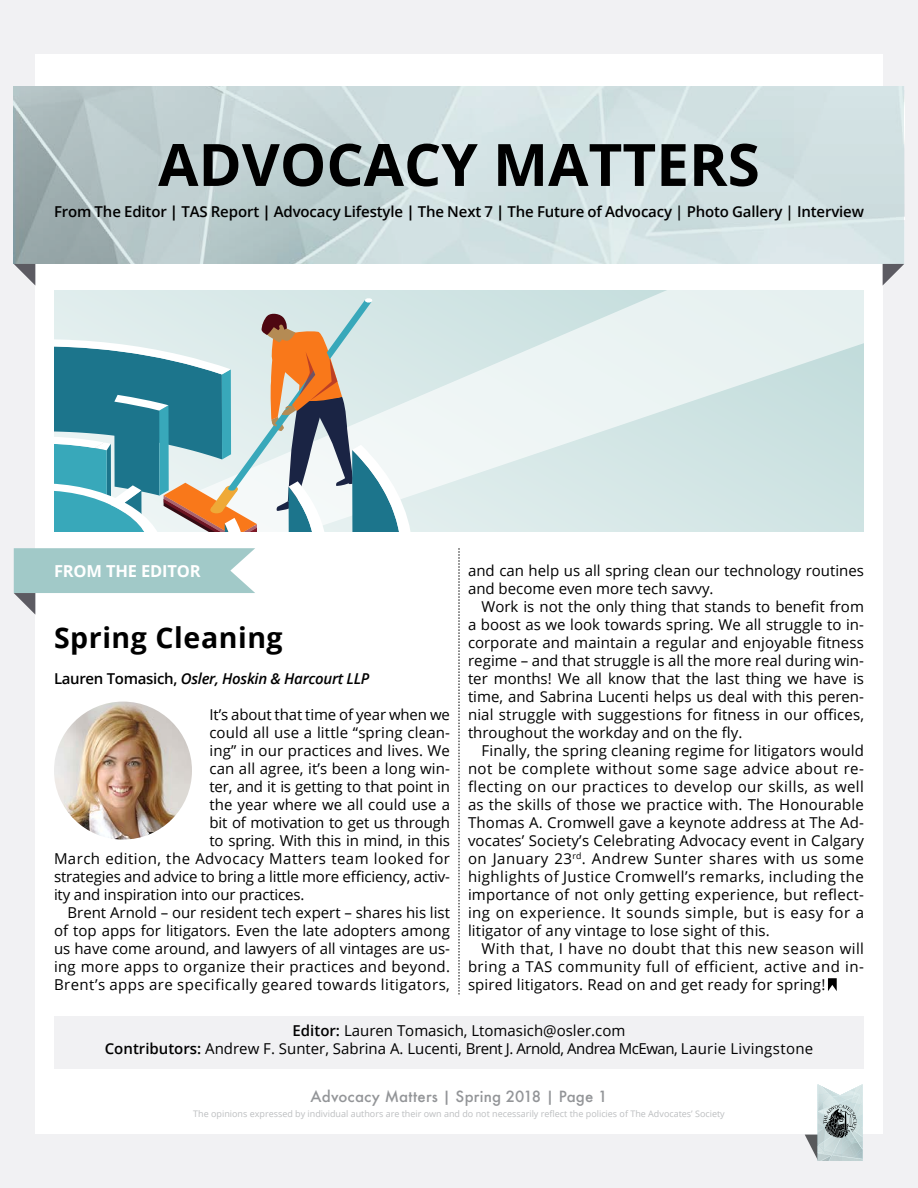
<style>
.page{position:relative;width:918px;height:1188px;background:#f1f1f3}
.page>*{position:absolute;margin:0;border:0;box-sizing:border-box;transform-origin:0 0}
.t1{font:700 58.5px "Open Sans";color:#000}
.t2{font:700 28.5px "Open Sans";letter-spacing:.02em;color:#000}
.t3{font:700 16.5px "Open Sans";letter-spacing:-.01em;color:#fff}
.t4{font:15px/18px "Open Sans";color:#000;text-align:justify}
.t5{font:15px "Open Sans";letter-spacing:.03em;color:#000}
.t6{font:600 15px "Open Sans";letter-spacing:-.01em;color:#000}
.t7{font:15px "Open Sans";letter-spacing:.02em;color:#000}
.t8{font:italic 600 15px "Open Sans";letter-spacing:-.02em;color:#000}
.t9{font:500 15px "Futura";letter-spacing:.015em;color:#939598}
.t10{font:9px "Open Sans";color:#bcbec0}
.s1{font-weight:700}
.s2{font-style:normal}
.s3{font-weight:600}
</style>
<div class="page">
<div style="left:35px;top:54px;width:848px;height:1080px;background:#fff"></div>
<svg style="left:14px;top:86px;width:890px;height:178px;background:#c7d7d9"></svg>
<svg style="left:14px;top:264px;width:21px;height:21px"></svg>
<svg style="left:883px;top:264px;width:21px;height:21px"></svg>
<svg style="left:805px;top:1084px;width:58px;height:77px"></svg>
<svg style="left:14px;top:548px;width:241px;height:67px"></svg>
<svg style="left:459px;top:548px;width:1px;height:446px"></svg>
<svg style="left:828px;top:978px;width:9px;height:13px"></svg>
<div style="left:54px;top:1016px;width:810px;height:52px;background:#f1f1f3"></div>
<img style="left:54px;top:702px;width:138px;height:138px;border-radius:69px">
<svg style="left:164px;top:291px;width:700px;height:240px;background:#dbeaea"></svg>
<svg style="left:54px;top:298px;width:373px;height:233px"></svg>
<svg style="left:54px;top:339px;width:276px;height:192px"></svg>
<h1 class="t1" style="left:158px;top:123px;width:603px">ADVOCACY MATTERS</h1>
<p class="t6" style="left:54px;top:202px;width:812px">From The Editor <span class="s1">|</span> TAS Report <span class="s1">|</span> Advocacy Lifestyle <span class="s1">|</span> The Next 7 <span class="s1">|</span> The Future of Advocacy | Photo Gallery | Interview</p>
<p class="t3" style="left:54px;top:559px;width:148px">FROM THE EDITOR</p>
<h2 class="t2" style="left:54px;top:618px;width:230px">Spring Cleaning</h2>
<p class="t8" style="left:54px;top:668px;width:317px"><span class="s2">Lauren Tomasich,</span> Osler, Hoskin &amp; Harcourt LLP</p>
<p class="t4" style="left:210px;top:705px;width:242px">It’s about that time of year when we</p>
<p class="t4" style="left:210px;top:723px;width:242px">could all use a little “spring clean-</p>
<p class="t4" style="left:210px;top:741px;width:242px">ing” in our practices and lives. We</p>
<p class="t4" style="left:210px;top:759px;width:242px">can all agree, it’s been a long win-</p>
<p class="t4" style="left:210px;top:777px;width:242px">ter, and it is getting to that point in</p>
<p class="t4" style="left:210px;top:795px;width:242px">the year where we all could use a</p>
<p class="t4" style="left:210px;top:813px;width:242px">bit of motivation to get us through</p>
<p class="t4" style="left:210px;top:831px;width:242px">to spring. With this in mind, in this</p>
<p class="t5" style="left:54px;top:848px;width:398px">March edition, the Advocacy Matters team looked for</p>
<p class="t4" style="left:54px;top:867px;width:397px">strategies and advice to bring a little more efficiency, activ-</p>
<p class="t4" style="left:54px;top:885px;width:252px">ity and inspiration into our practices.</p>
<p class="t4" style="left:68px;top:903px;width:384px">Brent Arnold – our resident tech expert – shares his list</p>
<p class="t4" style="left:54px;top:921px;width:398px">of top apps for litigators. Even the late adopters among</p>
<p class="t4" style="left:54px;top:939px;width:398px">us have come around, and lawyers of all vintages are us-</p>
<p class="t7" style="left:54px;top:956px;width:398px">ing more apps to organize their practices and beyond.</p>
<p class="t5" style="left:54px;top:974px;width:397px">Brent’s apps are specifically geared towards litigators,</p>
<p class="t4" style="left:468px;top:561px;width:398px">and can help us all spring clean our technology routines and become even more tech savvy.</p>
<p class="t4" style="left:468px;top:597px;width:398px;text-indent:14px">Work is not the only thing that stands to benefit from a boost as we look towards spring. We all struggle to in&shy;corporate and maintain a regular and enjoyable fitness regime – and that struggle is all the more real during win&shy;ter months! We all know that the last thing we have is time, and Sabrina Lucenti helps us deal with this peren&shy;nial struggle with suggestions for fitness in our offices, throughout the workday and on the fly.</p>
<p class="t4" style="left:468px;top:741px;width:398px;text-indent:14px">Finally, the spring cleaning regime for litigators would not be complete without some sage advice about re&shy;flecting on our practices to develop our skills, as well as the skills of those we practice with. The Honourable Thomas A. Cromwell gave a keynote address at The Ad&shy;vocates’ Society’s Celebrating Advocacy event in Calgary on January 23<sup>rd</sup>. Andrew Sunter shares with us some highlights of Justice Cromwell’s remarks, including the importance of not only getting experience, but reflect&shy;ing on experience. It sounds simple, but is easy for a litigator of any vintage to lose sight of this.</p>
<p class="t4" style="left:468px;top:939px;width:398px;text-indent:14px">With that, I have no doubt that this new season will bring a TAS community full of efficient, active and in&shy;spired litigators. Read on and get ready for spring!</p>
<p class="t4" style="left:105px;top:1022px;width:710px;text-align:center"><span class="s3">Editor:</span> Lauren Tomasich, Ltomasich@osler.com<br><span class="s3">Contributors:</span> Andrew F. Sunter, Sabrina A. Lucenti, Brent J. Arnold, Andrea McEwan, Laurie Livingstone</p>
<p class="t9" style="left:311px;top:1086px;width:298px">Advocacy Matters | Spring 2018 | Page 1</p>
<p class="t10" style="left:193px;top:1108px;width:533px">The opinions expressed by individual authors are their own and do not necessarily reflect the policies of The Advocates’ Society</p>
</div>
